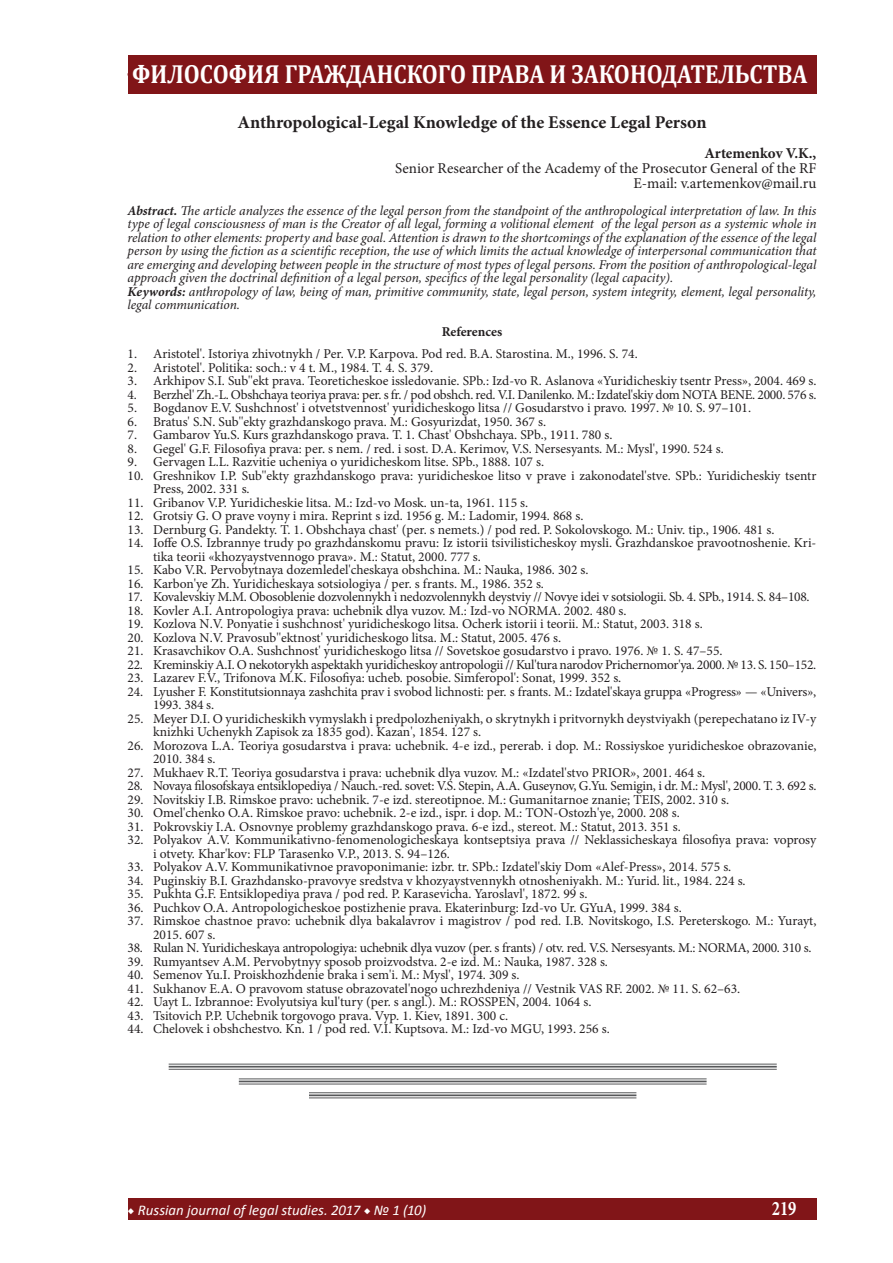
<style>
.page{position:relative;width:893px;height:1263px;background:#fff}
.page>*{position:absolute;margin:0;border:0;box-sizing:border-box;transform-origin:0 0}
.t1{font:700 26.25px "Cambria";color:#fff;scale:.88 1}
.t2{font:700 20.7px "Minion Pro";color:#fff;scale:.8 1}
.t3{font:700 18px "Minion Pro";color:#231f20}
.t4{font:15px "Minion Pro";color:#231f20}
.t5{font:700 15px "Minion Pro";letter-spacing:-.005em;color:#231f20}
.t6{font:italic 14.85px "Calibri";color:#fff}
.t7{font:13.5px/13.5px "Minion Pro";letter-spacing:-.005em;color:#231f20}
.t8{font:italic 13.5px/13.5px "Minion Pro";letter-spacing:-.01em;color:#231f20;text-align:justify}
.t9{font:700 13.5px "Minion Pro";letter-spacing:-.005em;color:#231f20}
.s1{font-weight:700}
.s2{font-family:"Minion Pro";font-weight:700;font-style:normal}
</style>
<div class="page">
<div style="left:128px;top:1198px;width:688px;height:22px;background:#811518"></div>
<div style="left:128px;top:55px;width:688px;height:39px;background:#811518"></div>
<hr style="left:169px;top:1069px;width:608px;height:1px;background:#57585a">
<hr style="left:169px;top:1066px;width:608px;height:1px;background:#57585a">
<hr style="left:169px;top:1064px;width:608px;height:1px;background:#57585a">
<hr style="left:239px;top:1083px;width:468px;height:1px;background:#57585a">
<hr style="left:239px;top:1080px;width:468px;height:2px;background:#57585a">
<hr style="left:239px;top:1078px;width:468px;height:1px;background:#57585a">
<hr style="left:309px;top:1097px;width:327px;height:1px;background:#57585a">
<hr style="left:309px;top:1094px;width:327px;height:2px;background:#57585a">
<hr style="left:309px;top:1092px;width:327px;height:1px;background:#57585a">
<h1 class="t1" style="left:132px;top:55px;width:769px">ФИЛОСОФИЯ ГРАЖДАНСКОГО ПРАВА И ЗАКОНОДАТЕЛЬСТВА</h1>
<p class="t3" style="left:237px;top:109px;width:471px">Anthropological-Legal Knowledge of the Essence Legal Person</p>
<p class="t5" style="left:704px;top:142px;width:114px">Artemenkov V.K.,</p>
<p class="t4" style="left:395px;top:158px;width:423px">Senior Researcher of the Academy of the Prosecutor General of the RF</p>
<p class="t4" style="left:633px;top:173px;width:184px">E-mail: v.artemenkov@mail.ru</p>
<p class="t8" style="left:128px;top:203px;width:690px"><span class="s1">Abstract.</span> The article analyzes the essence of the legal person from the standpoint of the anthropological interpretation of law. In this type of legal consciousness of man is the Creator of all legal, forming a volitional element of the legal person as a systemic whole in relation to other elements: property and base goal. Attention is drawn to the shortcomings of the explanation of the essence of the legal person by using the fiction as a scientific reception, the use of which limits the actual knowledge of interpersonal communication that are emerging and developing between people in the structure of most types of legal persons. From the position of anthropological-legal approach given the doctrinal definition of a legal person, specifics of the legal personality (legal capacity).</p>
<p class="t8" style="left:128px;top:284px;width:690px"><span class="s1">Keywords:</span> anthropology of law, being of man, primitive community, state, legal person, system integrity, element, legal personality, legal communication.</p>
<p class="t9" style="left:442px;top:322px;width:62px">References</p>
<p class="t7" style="left:128px;top:347px;width:512px">1. Aristotel'. Istoriya zhivotnykh / Per. V.P. Karpova. Pod red. B.A. Starostina. M., 1996. S. 74.</p>
<p class="t7" style="left:128px;top:361px;width:307px">2. Aristotel'. Politika: soch.: v 4 t. M., 1984. T. 4. S. 379.</p>
<p class="t7" style="left:128px;top:374px;width:690px">3. Arkhipov S.I. Sub''ekt prava. Teoreticheskoe issledovanie. SPb.: Izd-vo R. Aslanova «Yuridicheskiy tsentr Press», 2004. 469 s.</p>
<p class="t7" style="left:128px;top:388px;width:690px">4. Berzhel' Zh.-L. Obshchaya teoriya prava: per. s fr. / pod obshch. red. V.I. Danilenko. M.: Izdatel'skiy dom NOTA BENE. 2000. 576 s.</p>
<p class="t7" style="left:128px;top:401px;width:625px">5. Bogdanov E.V. Sushchnost' i otvetstvennost' yuridicheskogo litsa // Gosudarstvo i pravo. 1997. № 10. S. 97–101.</p>
<p class="t7" style="left:128px;top:415px;width:420px">6. Bratus' S.N. Sub''ekty grazhdanskogo prava. M.: Gosyurizdat, 1950. 367 s.</p>
<p class="t7" style="left:128px;top:428px;width:486px">7. Gambarov Yu.S. Kurs grazhdanskogo prava. T. 1. Chast' Obshchaya. SPb., 1911. 780 s.</p>
<p class="t7" style="left:128px;top:442px;width:598px">8. Gegel' G.F. Filosofiya prava: per. s nem. / red. i sost. D.A. Kerimov, V.S. Nersesyants. M.: Mysl', 1990. 524 s.</p>
<p class="t7" style="left:128px;top:455px;width:418px">9. Gervagen L.L. Razvitie ucheniya o yuridicheskom litse. SPb., 1888. 107 s.</p>
<p class="t7" style="left:153px;top:469px;width:665px;text-indent:-26px">10. Greshnikov I.P. Sub''ekty grazhdanskogo prava: yuridicheskoe litso v prave i zakonodatel'stve. SPb.: Yuridicheskiy tsentr<br>Press, 2002. 331 s.</p>
<p class="t7" style="left:128px;top:496px;width:402px">11. Gribanov V.P. Yuridicheskie litsa. M.: Izd-vo Mosk. un-ta, 1961. 115 s.</p>
<p class="t7" style="left:128px;top:509px;width:457px">12. Grotsiy G. O prave voyny i mira. Reprint s izd. 1956 g. M.: Ladomir, 1994. 868 s.</p>
<p class="t7" style="left:128px;top:523px;width:648px">13. Dernburg G. Pandekty. T. 1. Obshchaya chast' (per. s nemets.) / pod red. P. Sokolovskogo. M.: Univ. tip., 1906. 481 s.</p>
<p class="t7" style="left:153px;top:536px;width:665px;text-indent:-26px">14. Ioffe O.S. Izbrannye trudy po grazhdanskomu pravu: Iz istorii tsivilisticheskoy mysli. Grazhdanskoe pravootnoshenie. Kri&shy;tika teorii «khozyaystvennogo prava». M.: Statut, 2000. 777 s.</p>
<p class="t7" style="left:128px;top:563px;width:463px">15. Kabo V.R. Pervobytnaya dozemledel'cheskaya obshchina. M.: Nauka, 1986. 302 s.</p>
<p class="t7" style="left:128px;top:577px;width:418px">16. Karbon'ye Zh. Yuridicheskaya sotsiologiya / per. s frants. M., 1986. 352 s.</p>
<p class="t7" style="left:128px;top:590px;width:684px">17. Kovalevskiy M.M. Obosoblenie dozvolennykh i nedozvolennykh deystviy // Novye idei v sotsiologii. Sb. 4. SPb., 1914. S. 84–108.</p>
<p class="t7" style="left:128px;top:604px;width:500px">18. Kovler A.I. Antropologiya prava: uchebnik dlya vuzov. M.: Izd-vo NORMA. 2002. 480 s.</p>
<p class="t7" style="left:128px;top:617px;width:577px">19. Kozlova N.V. Ponyatie i sushchnost' yuridicheskogo litsa. Ocherk istorii i teorii. M.: Statut, 2003. 318 s.</p>
<p class="t7" style="left:128px;top:631px;width:435px">20. Kozlova N.V. Pravosub''ektnost' yuridicheskogo litsa. M.: Statut, 2005. 476 s.</p>
<p class="t7" style="left:128px;top:644px;width:596px">21. Krasavchikov O.A. Sushchnost' yuridicheskogo litsa // Sovetskoe gosudarstvo i pravo. 1976. № 1. S. 47–55.</p>
<p class="t7" style="left:128px;top:658px;width:690px">22. Kreminskiy A.I. O nekotorykh aspektakh yuridicheskoy antropologii // Kul'tura narodov Prichernomor'ya. 2000. № 13. S. 150–152.</p>
<p class="t7" style="left:128px;top:671px;width:495px">23. Lazarev F.V., Trifonova M.K. Filosofiya: ucheb. posobie. Simferopol': Sonat, 1999. 352 s.</p>
<p class="t7" style="left:153px;top:685px;width:665px;text-indent:-26px">24. Lyusher F. Konstitutsionnaya zashchita prav i svobod lichnosti: per. s frants. M.: Izdatel'skaya gruppa «Progress» — «Univers»,<br>1993. 384 s.</p>
<p class="t7" style="left:153px;top:712px;width:665px;text-indent:-26px">25. Meyer D.I. O yuridicheskikh vymyslakh i predpolozheniyakh, o skrytnykh i pritvornykh deystviyakh (perepechatano iz IV-y knizhki Uchenykh Zapisok za 1835 god). Kazan', 1854. 127 s.</p>
<p class="t7" style="left:153px;top:739px;width:665px;text-indent:-26px">26. Morozova L.A. Teoriya gosudarstva i prava: uchebnik. 4-e izd., pererab. i dop. M.: Rossiyskoe yuridicheskoe obrazovanie,<br>2010. 384 s.</p>
<p class="t7" style="left:128px;top:766px;width:579px">27. Mukhaev R.T. Teoriya gosudarstva i prava: uchebnik dlya vuzov. M.: «Izdatel'stvo PRIOR», 2001. 464 s.</p>
<p class="t7" style="left:128px;top:779px;width:690px">28. Novaya filosofskaya entsiklopediya / Nauch.-red. sovet: V.S. Stepin, A.A. Guseynov, G.Yu. Semigin, i dr. M.: Mysl', 2000. T. 3. 692 s.</p>
<p class="t7" style="left:128px;top:793px;width:603px">29. Novitskiy I.B. Rimskoe pravo: uchebnik. 7-e izd. stereotipnoe. M.: Gumanitarnoe znanie; TEIS, 2002. 310 s.</p>
<p class="t7" style="left:128px;top:806px;width:554px">30. Omel'chenko O.A. Rimskoe pravo: uchebnik. 2-e izd., ispr. i dop. M.: TON-Ostozh'ye, 2000. 208 s.</p>
<p class="t7" style="left:128px;top:820px;width:555px">31. Pokrovskiy I.A. Osnovnye problemy grazhdanskogo prava. 6-e izd., stereot. M.: Statut, 2013. 351 s.</p>
<p class="t7" style="left:153px;top:833px;width:665px;text-indent:-26px">32. Polyakov A.V. Kommunikativno-fenomenologicheskaya kontseptsiya prava // Neklassicheskaya filosofiya prava: voprosy i otvety. Khar'kov: FLP Tarasenko V.P., 2013. S. 94–126.</p>
<p class="t7" style="left:128px;top:860px;width:605px">33. Polyakov A.V. Kommunikativnoe pravoponimanie: izbr. tr. SPb.: Izdatel'skiy Dom «Alef-Press», 2014. 575 s.</p>
<p class="t7" style="left:128px;top:874px;width:620px">34. Puginskiy B.I. Grazhdansko-pravovye sredstva v khozyaystvennykh otnosheniyakh. M.: Yurid. lit., 1984. 224 s.</p>
<p class="t7" style="left:128px;top:887px;width:461px">35. Pukhta G.F. Entsiklopediya prava / pod red. P. Karasevicha. Yaroslavl', 1872. 99 s.</p>
<p class="t7" style="left:128px;top:901px;width:556px">36. Puchkov O.A. Antropologicheskoe postizhenie prava. Ekaterinburg: Izd-vo Ur. GYuA, 1999. 384 s.</p>
<p class="t7" style="left:153px;top:914px;width:665px;text-indent:-26px">37. Rimskoe chastnoe pravo: uchebnik dlya bakalavrov i magistrov / pod red. I.B. Novitskogo, I.S. Pereterskogo. M.: Yurayt,<br>2015. 607 s.</p>
<p class="t7" style="left:128px;top:941px;width:686px">38. Rulan N. Yuridicheskaya antropologiya: uchebnik dlya vuzov (per. s frants) / otv. red. V.S. Nersesyants. M.: NORMA, 2000. 310 s.</p>
<p class="t7" style="left:128px;top:955px;width:482px">39. Rumyantsev A.M. Pervobytnyy sposob proizvodstva. 2-e izd. M.: Nauka, 1987. 328 s.</p>
<p class="t7" style="left:128px;top:968px;width:394px">40. Semenov Yu.I. Proiskhozhdenie braka i sem'i. M.: Mysl', 1974. 309 s.</p>
<p class="t7" style="left:128px;top:982px;width:614px">41. Sukhanov E.A. O pravovom statuse obrazovatel'nogo uchrezhdeniya // Vestnik VAS RF. 2002. № 11. S. 62–63.</p>
<p class="t7" style="left:128px;top:995px;width:465px">42. Uayt L. Izbrannoe: Evolyutsiya kul'tury (per. s angl.). M.: ROSSPEN, 2004. 1064 s.</p>
<p class="t7" style="left:128px;top:1009px;width:382px">43. Tsitovich P.P. Uchebnik torgovogo prava. Vyp. 1. Kiev, 1891. 300 c.</p>
<p class="t7" style="left:128px;top:1022px;width:484px">44. Chelovek i obshchestvo. Kn. 1 / pod red. V.I. Kuptsova. M.: Izd-vo MGU, 1993. 256 s.</p>
<p class="t6" style="left:128px;top:1200px;width:300px"><span class="s2">◆</span> Russian journal of legal studies. 2017 <span class="s2">◆</span> № 1 (10)</p>
<h2 class="t2" style="left:772px;top:1194px;width:32px">219</h2>
</div>
